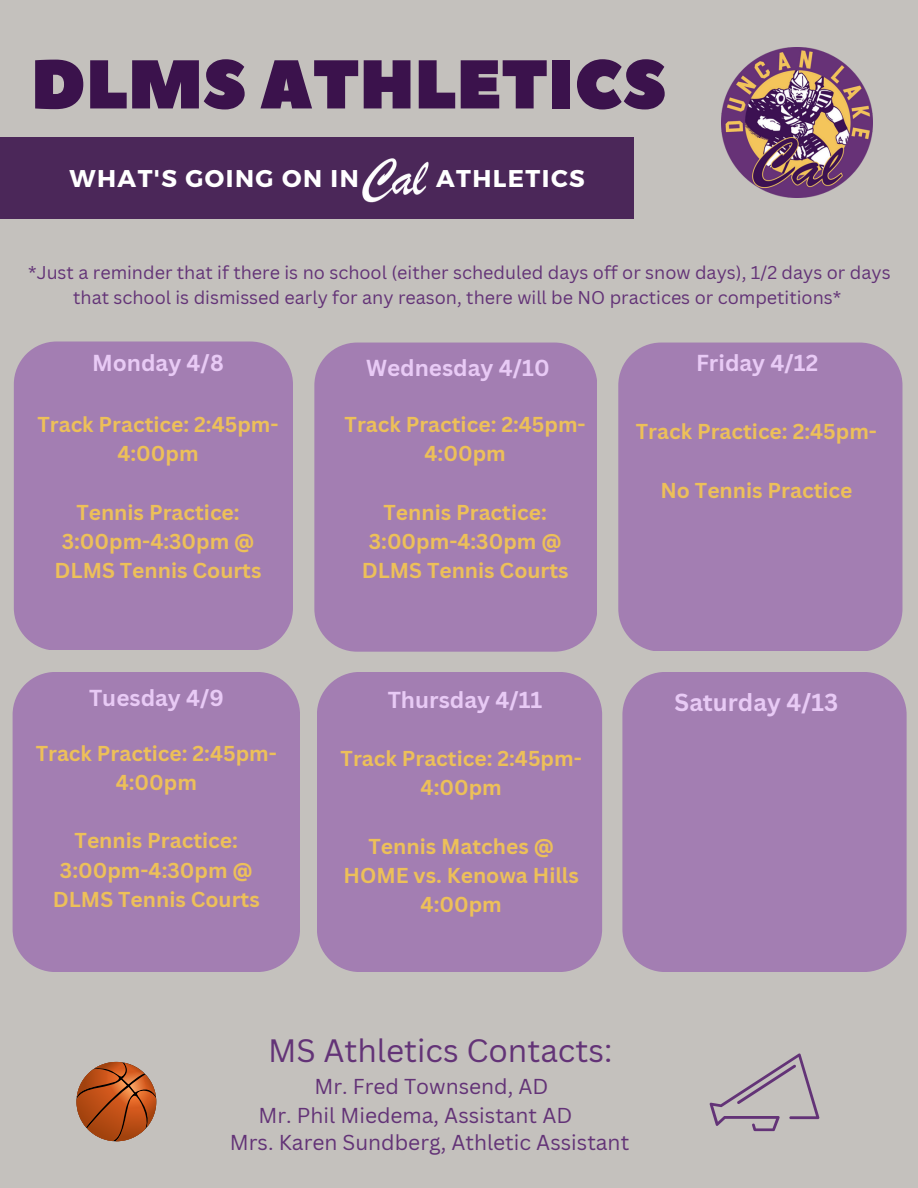
<style>
.page{position:relative;width:918px;height:1188px;background:#c4c1bd}
.page>*{position:absolute;margin:0;border:0;box-sizing:border-box;transform-origin:0 0}
.t1{font:68.85px "Peace Sans";color:#3b124c}
.t2{font:31.5px "Canva Sans";color:#633377}
.t3{font:700 24.15px "Montserrat";letter-spacing:.06em;color:#fff}
.t4{font:700 24px "Canva Sans";color:#e8caf5}
.t5{font:700 22.5px "Canva Sans";color:#e8caf5}
.t6{font:700 21px/29.2px "Canva Sans";color:#edc059;text-align:center}
.t7{font:21px/29.7px "Canva Sans";color:#633377}
.t8{font:18px/24.8px "Canva Sans";color:#633377;text-align:center}
</style>
<div class="page">
<img style="left:722px;top:47px;width:151px;height:151px">
<div style="left:0;top:137px;width:634px;height:81px;background:#4b2759"></div>
<img style="left:357px;top:158px;width:79px;height:61px">
<div style="left:14px;top:342px;width:279px;height:308px;background:#a37eb2"></div>
<div style="left:13px;top:672px;width:287px;height:300px;background:#a37eb2"></div>
<div style="left:314px;top:343px;width:283px;height:309px;background:#a37eb2"></div>
<div style="left:317px;top:672px;width:285px;height:300px;background:#a37eb2"></div>
<div style="left:618px;top:343px;width:284px;height:308px;background:#a37eb2"></div>
<div style="left:622px;top:672px;width:285px;height:300px;background:#a37eb2"></div>
<svg style="left:77px;top:1062px;width:79px;height:79px"></svg>
<svg style="left:710px;top:1053px;width:109px;height:78px"></svg>
<h1 class="t1" style="left:31px;top:39px;width:637px">DLMS ATHLETICS</h1>
<p class="t3" style="left:69px;top:163px;width:291px">WHAT'S GOING ON IN</p>
<p class="t3" style="left:436px;top:163px;width:150px">ATHLETICS</p>
<p class="t8" style="left:28px;top:260px;width:864px">*Just a reminder that if there is no school (either scheduled days off or snow days), 1/2 days or days that school is dismissed early for any reason, there will be NO practices or competitions*</p>
<p class="t5" style="left:92px;top:347px;width:133px">Monday 4/8</p>
<p class="t6" style="left:37px;top:409px;width:243px">Track Practice: 2:45pm-<br>4:00pm</p>
<p class="t6" style="left:55px;top:497px;width:208px">Tennis Practice:<br>3:00pm-4:30pm @<br>DLMS Tennis Courts</p>
<p class="t5" style="left:89px;top:682px;width:137px">Tuesday 4/9</p>
<p class="t6" style="left:36px;top:738px;width:243px">Track Practice: 2:45pm-<br>4:00pm</p>
<p class="t6" style="left:53px;top:826px;width:208px">Tennis Practice:<br>3:00pm-4:30pm @<br>DLMS Tennis Courts</p>
<p class="t5" style="left:366px;top:352px;width:185px">Wednesday 4/10</p>
<p class="t6" style="left:345px;top:409px;width:243px">Track Practice: 2:45pm-<br>4:00pm</p>
<p class="t6" style="left:362px;top:497px;width:208px">Tennis Practice:<br>3:00pm-4:30pm @<br>DLMS Tennis Courts</p>
<p class="t5" style="left:388px;top:684px;width:156px">Thursday 4/11</p>
<p class="t6" style="left:341px;top:743px;width:243px">Track Practice: 2:45pm-<br>4:00pm</p>
<p class="t6" style="left:344px;top:831px;width:237px">Tennis Matches @<br>HOME vs. Kenowa Hills<br>4:00pm</p>
<p class="t5" style="left:696px;top:347px;width:124px">Friday 4/12</p>
<p class="t6" style="left:636px;top:416px;width:243px">Track Practice: 2:45pm-</p>
<p class="t6" style="left:660px;top:475px;width:194px">No Tennis Practice</p>
<p class="t4" style="left:675px;top:685px;width:165px">Saturday 4/13</p>
<h2 class="t2" style="left:268px;top:1029px;width:346px">MS Athletics Contacts:</h2>
<p class="t7" style="left:259px;top:1071px;width:315px;text-indent:56px">Mr. Fred Townsend, AD<br>Mr. Phil Miedema, Assistant AD</p>
<p class="t7" style="left:230px;top:1127px;width:401px">Mrs. Karen Sundberg, Athletic Assistant</p>
</div>
